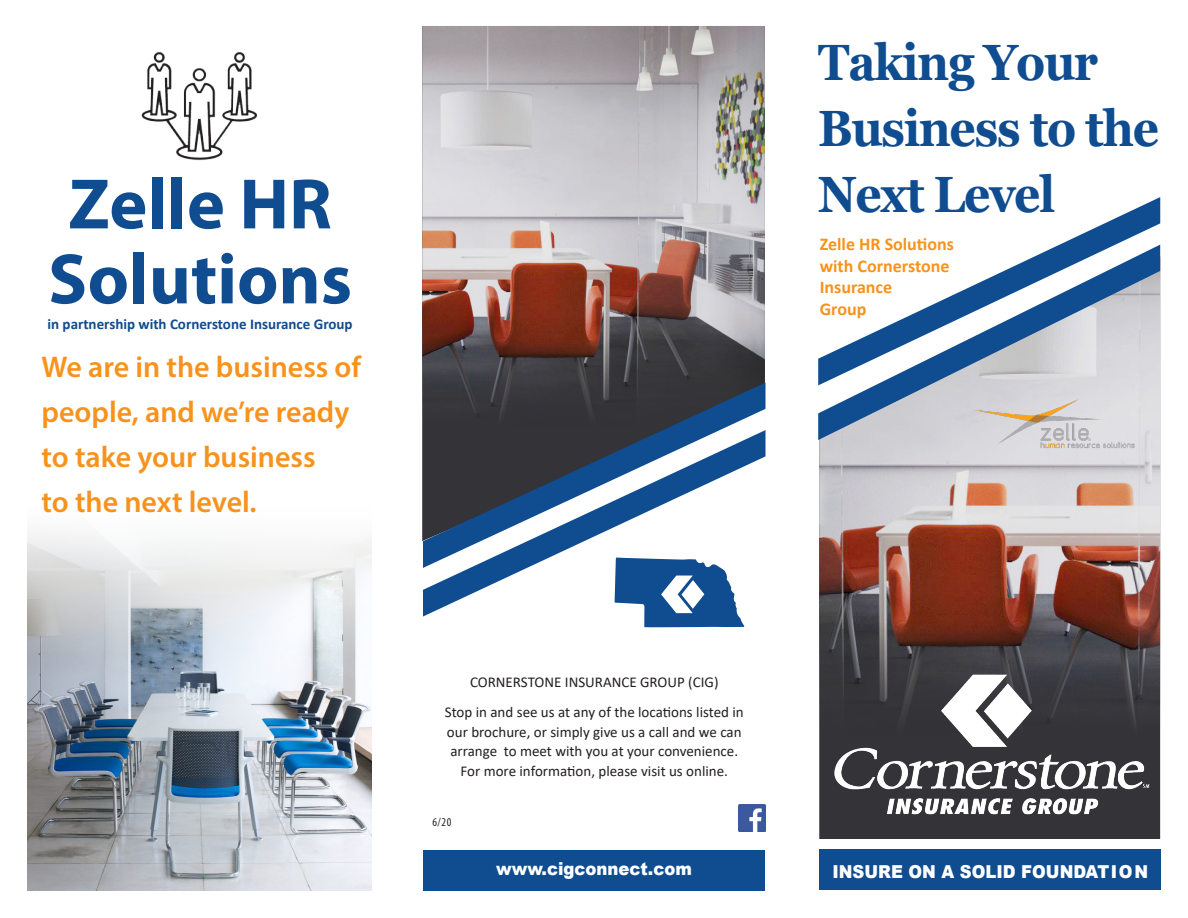
<style>
.page{position:relative;width:1188px;height:918px;background:#fff}
.page>*{position:absolute;margin:0;border:0;box-sizing:border-box;transform-origin:0 0}
.t1{font:700 72px/75px "Myriad Pro";color:#0f4c90}
.t2{font:700 51px/66px "Georgia";letter-spacing:-.025em;color:#0f4c90;scale:.9 1}
.t3{font:600 30px/45px "Myriad Pro";color:#f7931d}
.t4{font:700 18px "Calibri";color:#f7931d}
.t5{font:900 17.85px "Arial";color:#fff;scale:.93 1}
.t6{font:15px/19.5px "Calibri";color:#231f20;text-align:center}
.t7{font:700 15px "Calibri";color:#0f4c90}
.t8{font:condensed 12px "Myriad Pro";color:#231f20}
</style>
<div class="page">
<div style="left:819px;top:767px;width:341px;height:72px;background:#343338"></div>
<img style="left:819px;top:440px;width:341px;height:327px">
<img style="left:27px;top:533px;width:344px;height:358px">
<img style="left:422px;top:26px;width:343px;height:365px">
<svg style="left:423px;top:568px;width:192px;height:49px"></svg>
<svg style="left:423px;top:383px;width:343px;height:185px"></svg>
<div style="left:424px;top:850px;width:341px;height:41px;background:#0f4c90"></div>
<svg style="left:615px;top:558px;width:129px;height:70px"></svg>
<div style="left:819px;top:849px;width:342px;height:41px;background:#0f4c90"></div>
<svg style="left:818px;top:385px;width:342px;height:55px;background:#a9b6c9"></svg>
<svg style="left:818px;top:197px;width:342px;height:188px"></svg>
<img style="left:738px;top:805px;width:27px;height:27px">
<img style="left:141px;top:52px;width:116px;height:109px">
<img style="left:825px;top:661px;width:330px;height:160px">
<img style="left:962px;top:393px;width:186px;height:62px">
<p class="t1" style="left:48px;top:164px;width:305px">Zelle HR<br>Solutions</p>
<p class="t7" style="left:48px;top:313px;width:307px">in partnership with Cornerstone Insurance Group</p>
<p class="t3" style="left:42px;top:344px;width:321px">We are in the business of people, and we’re ready</p>
<p class="t3" style="left:42px;top:434px;width:275px">to take your business</p>
<p class="t3" style="left:42px;top:479px;width:217px">to the next level.</p>
<p class="t6" style="left:470px;top:672px;width:250px">CORNERSTONE INSURANCE GROUP (CIG)</p>
<p class="t6" style="left:445px;top:702px;width:300px">Stop in and see us at any of the locations listed in our brochure, or simply give us a call and we can arrange to meet with you at your convenience.<br>For more information, please visit us online.</p>
<p class="t8" style="left:432px;top:815px;width:21px">6/20</p>
<p class="t5" style="left:496px;top:855px;width:212px">www.cigconnect.com</p>
<p class="t2" style="left:818px;top:30px;width:313px">Taking Your</p>
<p class="t2" style="left:818px;top:96px;width:380px">Business to the<br>Next Level</p>
<p class="t4" style="left:820px;top:231px;width:136px">Zelle HR Solutions</p>
<p class="t4" style="left:820px;top:253px;width:131px">with Cornerstone</p>
<p class="t4" style="left:820px;top:275px;width:74px">Insurance</p>
<p class="t4" style="left:820px;top:296px;width:48px">Group</p>
<p class="t5" style="left:832px;top:858px;width:341px">INSURE ON A SOLID FOUNDATION</p>
</div>
